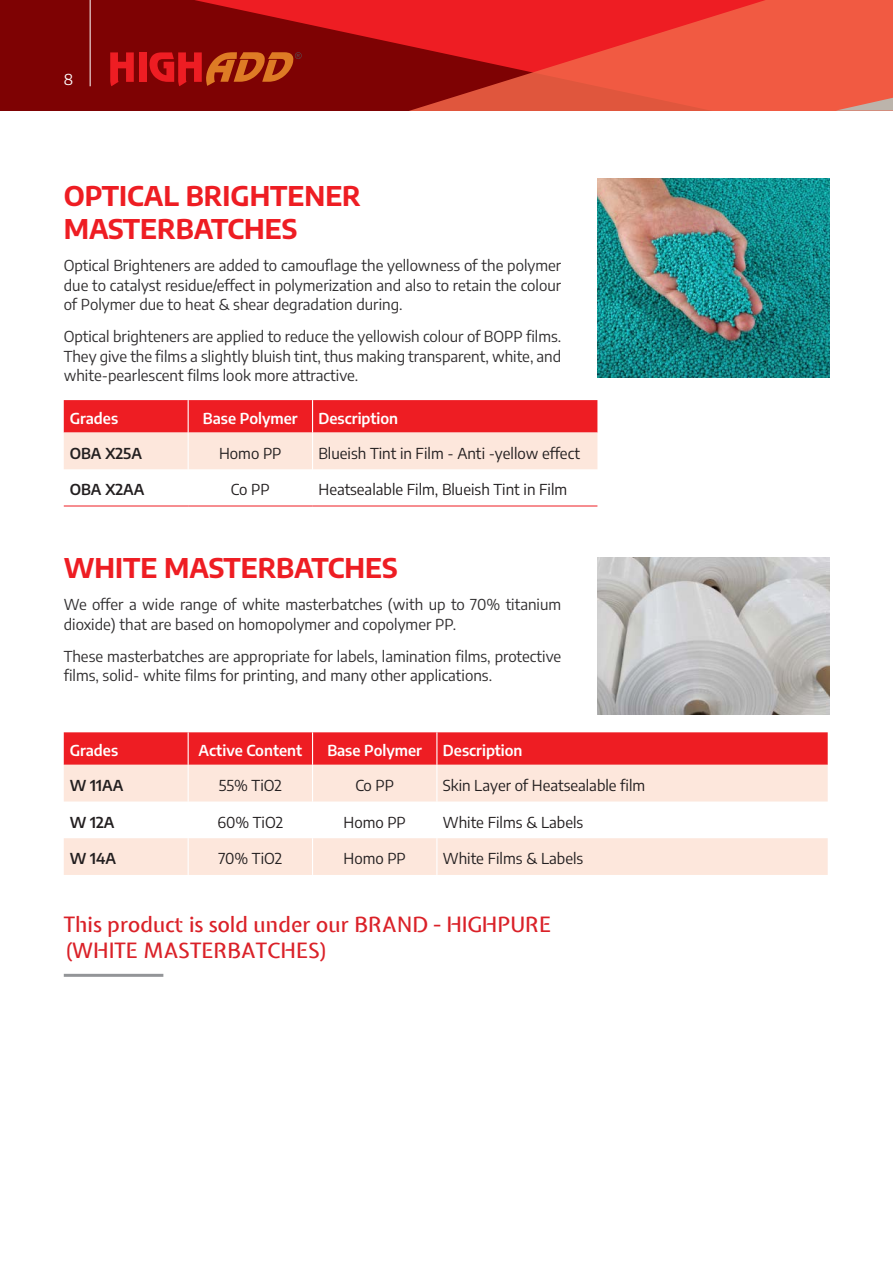
<style>
.page{position:relative;width:893px;height:1263px;background:#fff}
.page>*{position:absolute;margin:0;border:0;box-sizing:border-box;transform-origin:0 0}
.t1{font:700 27px/32.4px "Encode Sans";color:#ee1d23}
.t2{font:500 21px/25.2px "Expletus Sans";color:#da2128}
.t3{font:15px/19.5px "Encode Sans";color:#312f30;text-align:justify}
.Body_Text{font:15px "Encode Sans";color:#231f20}
.Body_Text-2{font:600 15px "Encode Sans";color:#fff}
.Body_Text-3{font:600 15px "Encode Sans";color:#231f20}
.Body_Text-4{font:15px "Encode Sans";color:#fff}
</style>
<div class="page">
<svg style="left:0;top:0;width:893px;height:111px;background:#bf2720"></svg>
<svg style="left:836px;top:98px;width:57px;height:13px"></svg>
<hr style="left:90px;top:0;width:1px;height:86px;background:#fff">
<svg style="left:64px;top:400px;width:533px;height:69px;background:#f58885"></svg>
<hr style="left:188px;top:400px;width:1px;height:33px;background:#fff">
<hr style="left:312px;top:400px;width:1px;height:33px;background:#fff">
<hr style="left:188px;top:433px;width:1px;height:36px;background:#fff">
<hr style="left:312px;top:433px;width:1px;height:36px;background:#fff">
<hr style="left:64px;top:506px;width:124px;height:1px;background:#ee1d23">
<hr style="left:188px;top:506px;width:125px;height:1px;background:#ee1d23">
<hr style="left:313px;top:506px;width:284px;height:1px;background:#ee1d23">
<div style="left:64px;top:732px;width:764px;height:33px;background:#ee1d23"></div>
<svg style="left:64px;top:765px;width:764px;height:110px;fill:#fde7dc"></svg>
<hr style="left:188px;top:732px;width:1px;height:33px;background:#fff">
<hr style="left:312px;top:732px;width:1px;height:33px;background:#fff">
<hr style="left:436px;top:732px;width:1px;height:33px;background:#fff">
<hr style="left:188px;top:765px;width:1px;height:36px;background:#fff">
<hr style="left:312px;top:765px;width:1px;height:36px;background:#fff">
<hr style="left:436px;top:765px;width:1px;height:36px;background:#fff">
<hr style="left:188px;top:801px;width:1px;height:37px;background:#fff">
<hr style="left:312px;top:801px;width:1px;height:37px;background:#fff">
<hr style="left:436px;top:801px;width:1px;height:37px;background:#fff">
<hr style="left:188px;top:838px;width:1px;height:37px;background:#fff">
<hr style="left:312px;top:838px;width:1px;height:37px;background:#fff">
<hr style="left:436px;top:838px;width:1px;height:37px;background:#fff">
<img style="left:597px;top:179px;width:232px;height:198px">
<img style="left:597px;top:557px;width:232px;height:158px">
<hr style="left:64px;top:974px;width:99px;height:3px;background:#939598">
<svg style="left:110px;top:52px;width:24px;height:34px"></svg>
<div style="left:139px;top:52px;width:7px;height:30px;background:#ee1d23"></div>
<svg style="left:150px;top:52px;width:152px;height:34px;background:#b12c13"></svg>
<p class="Body_Text-4" style="left:64px;top:69px;width:11px">8</p>
<p class="t1" style="left:64px;top:179px;width:299px">OPTICAL BRIGHTENER<br>MASTERBATCHES</p>
<p class="t3" style="left:64px;top:255px;width:499px">Optical Brighteners are added to camouflage the yellowness of the polymer due to catalyst residue/effect in polymerization and also to retain the colour of Polymer due to heat &amp; shear degradation during.</p>
<p class="t3" style="left:64px;top:326px;width:499px">Optical brighteners are applied to reduce the yellowish colour of BOPP films.<br>They give the films a slightly bluish tint, thus making transparent, white, and white-pearlescent films look more attractive.</p>
<p class="Body_Text-2" style="left:70px;top:408px;width:50px">Grades</p>
<p class="Body_Text-2" style="left:203px;top:408px;width:96px">Base Polymer</p>
<p class="Body_Text-2" style="left:319px;top:408px;width:81px">Description</p>
<p class="Body_Text-3" style="left:70px;top:443px;width:74px">OBA X25A</p>
<p class="Body_Text" style="left:219px;top:443px;width:64px">Homo PP</p>
<p class="Body_Text" style="left:319px;top:443px;width:263px">Blueish Tint in Film - Anti -yellow effect</p>
<p class="Body_Text-3" style="left:70px;top:479px;width:76px">OBA X2AA</p>
<p class="Body_Text" style="left:231px;top:479px;width:40px">Co PP</p>
<p class="Body_Text" style="left:319px;top:479px;width:250px">Heatsealable Film, Blueish Tint in Film</p>
<p class="t1" style="left:64px;top:550px;width:335px">WHITE MASTERBATCHES</p>
<p class="t3" style="left:64px;top:594px;width:499px">We offer a wide range of white masterbatches (with up to 70% titanium dioxide) that are based on homopolymer and copolymer PP.</p>
<p class="t3" style="left:64px;top:646px;width:499px">These masterbatches are appropriate for labels, lamination films, protective films, solid- white films for printing, and many other applications.</p>
<p class="Body_Text-2" style="left:70px;top:740px;width:50px">Grades</p>
<p class="Body_Text-2" style="left:199px;top:740px;width:105px">Active Content</p>
<p class="Body_Text-2" style="left:327px;top:740px;width:96px">Base Polymer</p>
<p class="Body_Text-2" style="left:443px;top:740px;width:81px">Description</p>
<p class="Body_Text-3" style="left:70px;top:775px;width:55px">W 11AA</p>
<p class="Body_Text" style="left:219px;top:775px;width:65px">55% TiO2</p>
<p class="Body_Text" style="left:355px;top:775px;width:40px">Co PP</p>
<p class="Body_Text" style="left:443px;top:775px;width:204px">Skin Layer of Heatsealable film</p>
<p class="Body_Text-3" style="left:70px;top:812px;width:46px">W 12A</p>
<p class="Body_Text" style="left:217px;top:812px;width:67px">60% TiO2</p>
<p class="Body_Text" style="left:344px;top:812px;width:64px">Homo PP</p>
<p class="Body_Text" style="left:443px;top:812px;width:142px">White Films &amp; Labels</p>
<p class="Body_Text-3" style="left:70px;top:848px;width:48px">W 14A</p>
<p class="Body_Text" style="left:218px;top:848px;width:65px">70% TiO2</p>
<p class="Body_Text" style="left:344px;top:848px;width:64px">Homo PP</p>
<p class="Body_Text" style="left:443px;top:848px;width:142px">White Films &amp; Labels</p>
<p class="t2" style="left:64px;top:913px;width:489px">This product is sold under our BRAND - HIGHPURE (WHITE MASTERBATCHES)</p>
</div>
